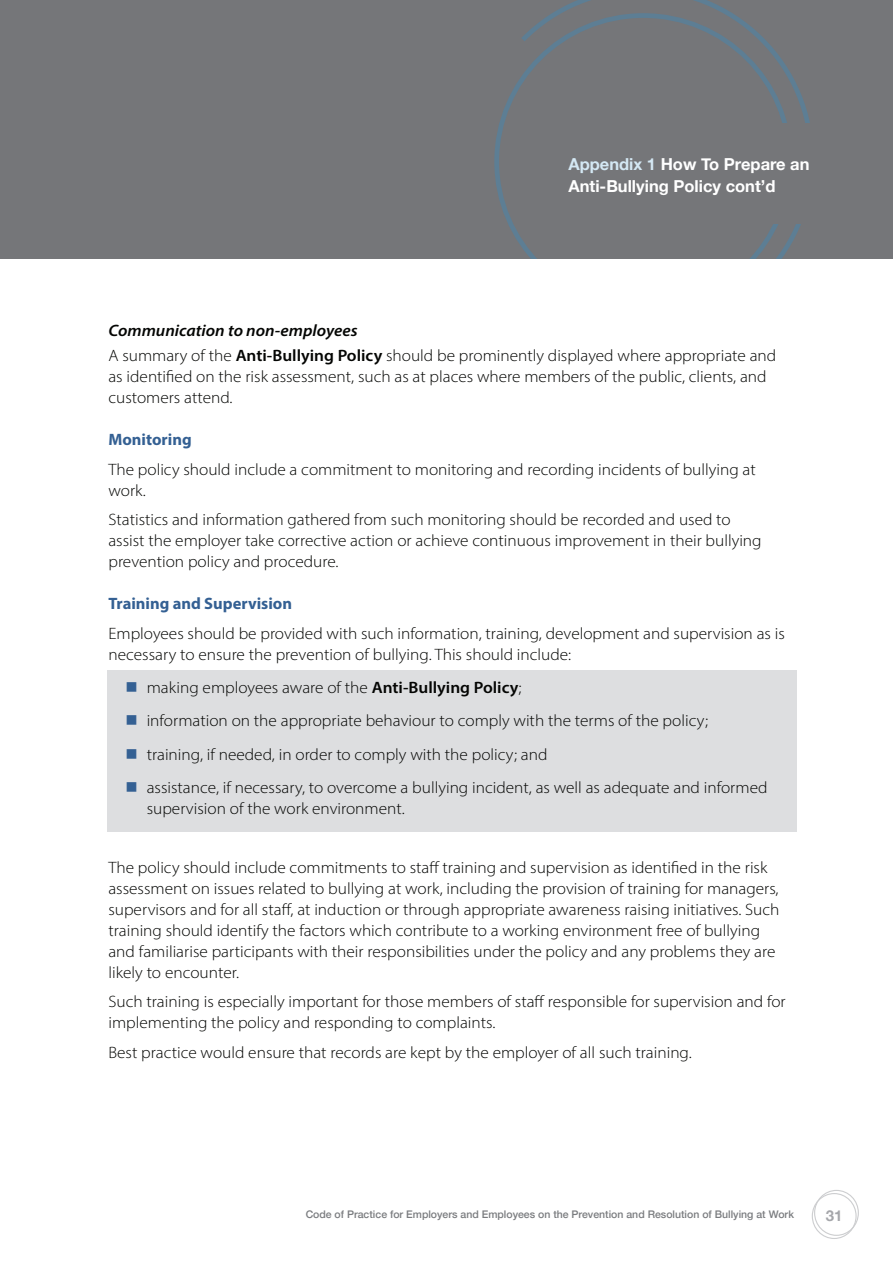
<style>
.page{position:relative;width:893px;height:1263px;background:#fff}
.page>*{position:absolute;margin:0;border:0;box-sizing:border-box;transform-origin:0 0}
.t1{font:300 16.5px/21px "Myriad Pro";color:#040503;scale:1.05 1}
.t2{font:700 16.5px/22.5px "Helvetica Neue";color:#fff}
.t3{font:700 16.5px "Myriad Pro";color:#346093}
.t4{font:700 15px "Helvetica Neue";color:#a5a6aa}
.t5{font:500 10.5px "Helvetica Neue";color:#7a7c7f}
.s1{color:#d4e8f4}
.s2{font-weight:600;font-style:italic}
.s3{font-weight:600}
.s4{color:#346093}
</style>
<div class="page">
<div style="left:814px;top:1190px;width:45px;height:46px;border:1px solid #cdced0;border-radius:50%"></div>
<div style="left:812px;top:1193px;width:45px;height:46px;border:1px solid #cdced0;border-radius:50%"></div>
<div style="left:108px;top:670px;width:689px;height:162px;background:#dddee0"></div>
<div style="left:0;top:0;width:893px;height:259px;background:#757679"></div>
<svg style="left:516px;top:0;width:294px;height:259px"></svg>
<div style="left:589px;top:123px;width:250px;height:100px;background:#757679"></div>
<p class="t2" style="left:568px;top:153px;width:243px"><span class="s1">Appendix 1</span> How To Prepare an<br>Anti-Bullying Policy cont’d</p>
<p class="t1" style="left:108px;top:317px;width:638px;line-height:25.2px"><span class="s2">Communication to non-employees<br></span>A summary of the <span class="s3">Anti-Bullying Policy</span> should be prominently displayed where appropriate and</p>
<p class="t1" style="left:108px;top:366px;width:628px">as identified on the risk assessment, such as at places where members of the public, clients, and customers attend.</p>
<p class="t3" style="left:108px;top:429px;width:85px">Monitoring</p>
<p class="t1" style="left:108px;top:458px;width:618px">The policy should include a commitment to monitoring and recording incidents of bullying at work.</p>
<p class="t1" style="left:108px;top:509px;width:624px">Statistics and information gathered from such monitoring should be recorded and used to assist the employer take corrective action or achieve continuous improvement in their bullying prevention policy and procedure.</p>
<p class="t3" style="left:108px;top:593px;width:185px">Training and Supervision</p>
<p class="t1" style="left:108px;top:623px;width:646px">Employees should be provided with such information, training, development and supervision as is necessary to ensure the prevention of bullying. This should include:</p>
<p class="t1" style="left:125px;top:677px;width:379px"><span class="s4">■</span> making employees aware of the <span class="s3">Anti-Bullying Policy</span>;</p>
<p class="t1" style="left:125px;top:710px;width:556px"><span class="s4">■</span> information on the appropriate behaviour to comply with the terms of the policy;</p>
<p class="t1" style="left:125px;top:743px;width:403px"><span class="s4">■</span> training, if needed, in order to comply with the policy; and</p>
<p class="t1" style="left:147px;top:777px;width:593px;text-indent:-21px"><span class="s4">■</span> assistance, if necessary, to overcome a bullying incident, as well as adequate and informed supervision of the work environment.</p>
<p class="t1" style="left:108px;top:857px;width:640px">The policy should include commitments to staff training and supervision as identified in the risk assessment on issues related to bullying at work, including the provision of training for managers, supervisors and for all staff, at induction or through appropriate awareness raising initiatives. Such training should identify the factors which contribute to a working environment free of bullying and familiarise participants with their responsibilities under the policy and any problems they are likely to encounter.</p>
<p class="t1" style="left:108px;top:991px;width:646px">Such training is especially important for those members of staff responsible for supervision and for implementing the policy and responding to complaints.</p>
<p class="t1" style="left:108px;top:1042px;width:557px">Best practice would ensure that records are kept by the employer of all such training.</p>
<p class="t5" style="left:306px;top:1206px;width:490px">Code of Practice for Employers and Employees on the Prevention and Resolution of Bullying at Work</p>
<p class="t4" style="left:826px;top:1203px;width:18px">31</p>
</div>
